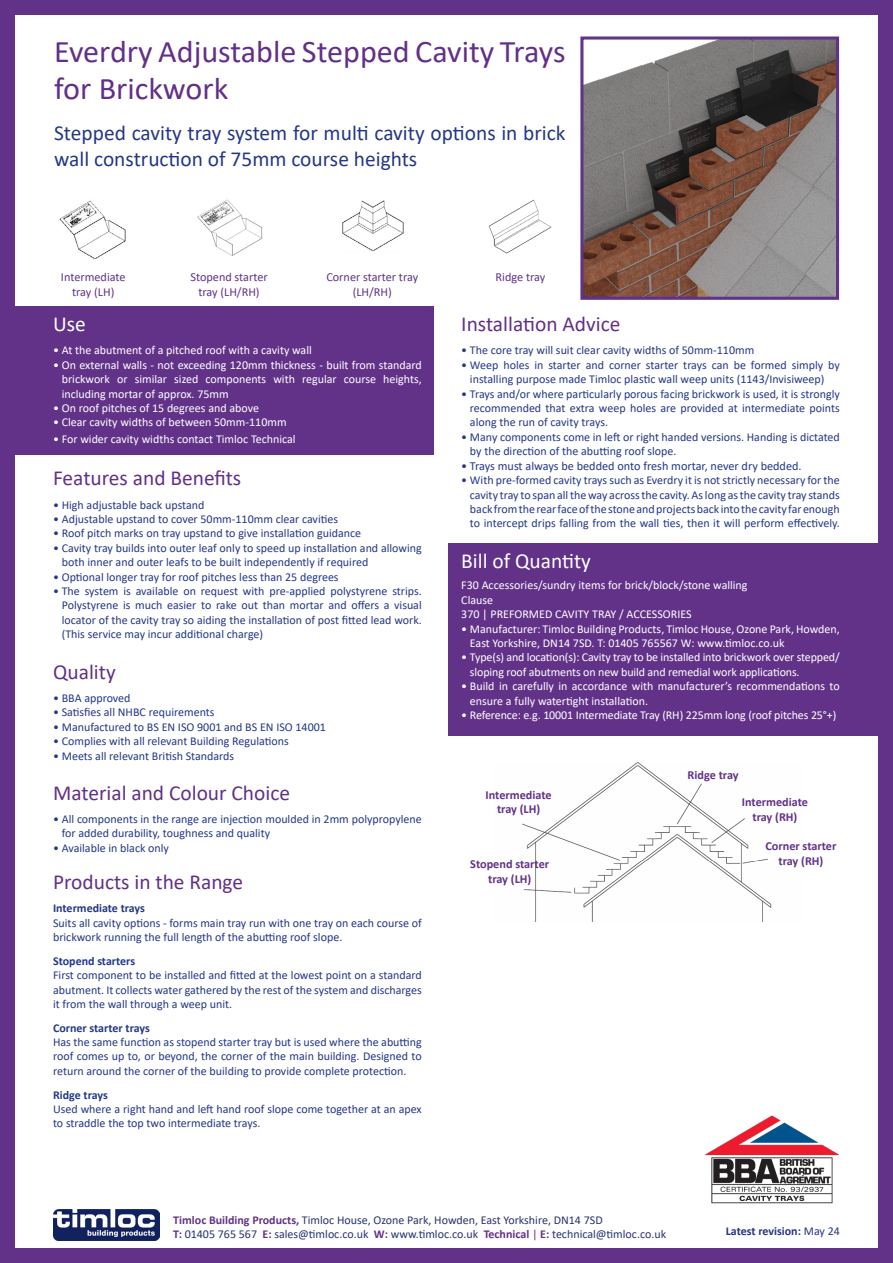
<style>
.page{position:relative;width:893px;height:1263px;background:#fff}
.page>*{position:absolute;margin:0;border:0;box-sizing:border-box;transform-origin:0 0}
.t1{font:31.5px/37.8px "Calibri";color:#633088}
.t2{font:21.45px/25.7px "Calibri";color:#243887}
.t3{font:21.45px "Calibri";color:#633088}
.t4{font:21.45px "Calibri";color:#fff}
.t5{font:700 12.3px/14.7px "Calibri";color:#623288;text-align:center}
.t6{font:12.3px/14.7px "Calibri";color:#623288;text-align:center}
.t7{font:12.3px "Calibri";color:#243887}
.t8{font:12px/14.4px "Calibri";color:#243887}
.t9{font:12px/14.4px "Calibri";color:#fff}
.t10{font:12px/14.4px "Calibri";color:#283371}
.t11{font:700 12px "Calibri";color:#243887}
.t12{font:700 12px "Calibri";color:#283583}
.s1{font-weight:700;color:#623288}
.s2{color:#623288}
.s3{font-weight:400}
</style>
<div class="page">
<div style="left:0;top:0;width:893px;height:1263px;border:15px solid #623288"></div>
<img style="left:53px;top:1209px;width:107px;height:31px">
<div style="left:449px;top:543px;width:444px;height:193px;background:#623288"></div>
<div style="left:0;top:307px;width:433px;height:148px;background:#623288"></div>
<img style="left:59px;top:201px;width:67px;height:59px">
<img style="left:197px;top:199px;width:66px;height:57px">
<img style="left:342px;top:200px;width:62px;height:52px">
<img style="left:488px;top:199px;width:64px;height:55px">
<img style="left:522px;top:762px;width:250px;height:160px">
<img style="left:584px;top:40px;width:251px;height:256px">
<div style="left:580px;top:36px;width:259px;height:264px;border:3px solid #623288"></div>
<img style="left:704px;top:1115px;width:135px;height:88px">
<h1 class="t1" style="left:54px;top:32px;width:513px">Everdry Adjustable Stepped Cavity Trays for Brickwork</h1>
<h2 class="t2" style="left:54px;top:119px;width:513px">Stepped cavity tray system for multi cavity options in brick wall construction of 75mm course heights</h2>
<p class="t6" style="left:61px;top:270px;width:66px">Intermediate tray (LH)</p>
<p class="t6" style="left:190px;top:270px;width:79px">Stopend starter tray (LH/RH)</p>
<p class="t6" style="left:326px;top:270px;width:93px">Corner starter tray (LH/RH)</p>
<p class="t6" style="left:496px;top:269px;width:51px">Ridge tray</p>
<h2 class="t4" style="left:53px;top:309px;width:34px">Use</h2>
<p class="t9" style="left:53px;top:343px;width:260px">• At the abutment of a pitched roof with a cavity wall</p>
<p class="t9" style="left:62px;top:357px;width:362px;text-align:justify;text-indent:-9px">• On external walls - not exceeding 120mm thickness - built from standard brickwork or similar sized components with regular course heights, including mortar of approx. 75mm</p>
<p class="t9" style="left:53px;top:400px;width:207px">• On roof pitches of 15 degrees and above</p>
<p class="t9" style="left:53px;top:415px;width:235px">• Clear cavity widths of between 50mm-110mm</p>
<p class="t9" style="left:53px;top:432px;width:244px">• For wider cavity widths contact Timloc Technical</p>
<h2 class="t3" style="left:53px;top:463px;width:190px">Features and Benefits</h2>
<p class="t8" style="left:53px;top:497px;width:153px">• High adjustable back upstand</p>
<p class="t8" style="left:53px;top:511px;width:287px">• Adjustable upstand to cover 50mm-110mm clear cavities</p>
<p class="t8" style="left:53px;top:526px;width:310px">• Roof pitch marks on tray upstand to give installation guidance</p>
<p class="t8" style="left:62px;top:540px;width:362px;text-indent:-9px">• Cavity tray builds into outer leaf only to speed up installation and allowing both inner and outer leafs to be built independently if required</p>
<p class="t8" style="left:53px;top:569px;width:287px">• Optional longer tray for roof pitches less than 25 degrees</p>
<p class="t8" style="left:62px;top:583px;width:362px;text-align:justify;text-indent:-9px">• The system is available on request with pre-applied polystyrene strips.<br>Polystyrene is much easier to rake out than mortar and offers a visual locator of the cavity tray so aiding the installation of post fitted lead work. (This service may incur additional charge)</p>
<h2 class="t3" style="left:53px;top:656px;width:64px">Quality</h2>
<p class="t8" style="left:53px;top:690px;width:79px">• BBA approved</p>
<p class="t8" style="left:53px;top:705px;width:163px">• Satisfies all NHBC requirements</p>
<p class="t8" style="left:53px;top:719px;width:274px">• Manufactured to BS EN ISO 9001 and BS EN ISO 14001</p>
<p class="t8" style="left:53px;top:734px;width:237px">• Complies with all relevant Building Regulations</p>
<p class="t8" style="left:53px;top:748px;width:183px">• Meets all relevant British Standards</p>
<h2 class="t3" style="left:53px;top:778px;width:239px">Material and Colour Choice</h2>
<p class="t8" style="left:62px;top:811px;width:362px;text-indent:-9px">• All components in the range are injection moulded in 2mm polypropylene for added durability, toughness and quality</p>
<p class="t8" style="left:53px;top:841px;width:117px">• Available in black only</p>
<h2 class="t3" style="left:53px;top:867px;width:192px">Products in the Range</h2>
<p class="t11" style="left:53px;top:900px;width:93px">Intermediate trays</p>
<p class="t8" style="left:53px;top:915px;width:370px">Suits all cavity options - forms main tray run with one tray on each course of brickwork running the full length of the abutting roof slope.</p>
<p class="t11" style="left:53px;top:952px;width:84px">Stopend starters</p>
<p class="t8" style="left:53px;top:968px;width:370px;text-align:justify">First component to be installed and fitted at the lowest point on a standard abutment. It collects water gathered by the rest of the system and discharges it from the wall through a weep unit.</p>
<p class="t11" style="left:53px;top:1019px;width:98px">Corner starter trays</p>
<p class="t8" style="left:53px;top:1034px;width:370px;text-align:justify">Has the same function as stopend starter tray but is used where the abutting roof comes up to, or beyond, the corner of the main building. Designed to return around the corner of the building to provide complete protection.</p>
<p class="t11" style="left:53px;top:1086px;width:56px">Ridge trays</p>
<p class="t8" style="left:53px;top:1101px;width:370px">Used where a right hand and left hand roof slope come together at an apex to straddle the top two intermediate trays.</p>
<h2 class="t3" style="left:461px;top:309px;width:161px">Installation Advice</h2>
<p class="t8" style="left:461px;top:343px;width:294px">• The core tray will suit clear cavity widths of 50mm-110mm</p>
<p class="t8" style="left:461px;top:357px;width:380px;text-align:center">• Weep holes in starter and corner starter trays can be formed simply by installing purpose made Timloc plastic wall weep units (1143/Invisiweep)</p>
<p class="t8" style="left:470px;top:386px;width:371px;text-align:justify;text-indent:-9px">• Trays and/or where particularly porous facing brickwork is used, it is strongly recommended that extra weep holes are provided at intermediate points along the run of cavity trays.</p>
<p class="t8" style="left:470px;top:429px;width:371px;text-indent:-9px">• Many components come in left or right handed versions. Handing is dictated by the direction of the abutting roof slope.</p>
<p class="t7" style="left:461px;top:457px;width:342px">• Trays must always be bedded onto fresh mortar, never dry bedded.</p>
<p class="t8" style="left:470px;top:473px;width:371px;text-align:justify;text-indent:-9px">• With pre-formed cavity trays such as Everdry it is not strictly necessary for the cavity tray to span all the way across the cavity. As long as the cavity tray stands back from the rear face of the stone and projects back into the cavity far enough to intercept drips falling from the wall ties, then it will perform effectively.</p>
<h2 class="t4" style="left:461px;top:546px;width:131px">Bill of Quantity</h2>
<p class="t9" style="left:461px;top:578px;width:288px">F30 Accessories/sundry items for brick/block/stone walling<br>Clause<br>370 | PREFORMED CAVITY TRAY / ACCESSORIES</p>
<p class="t9" style="left:470px;top:621px;width:371px;text-indent:-9px">• Manufacturer: Timloc Building Products, Timloc House, Ozone Park, Howden,<br>East Yorkshire, DN14 7SD. T: 01405 765567 W: www.timloc.co.uk</p>
<p class="t9" style="left:470px;top:650px;width:371px;text-indent:-9px">• Type(s) and location(s): Cavity tray to be installed into brickwork over stepped/ sloping roof abutments on new build and remedial work applications.</p>
<p class="t9" style="left:470px;top:679px;width:371px;text-indent:-9px">• Build in carefully in accordance with manufacturer’s recommendations to ensure a fully watertight installation.</p>
<p class="t9" style="left:461px;top:707px;width:377px">• Reference: e.g. 10001 Intermediate Tray (RH) 225mm long (roof pitches 25°+)</p>
<p class="t5" style="left:486px;top:787px;width:68px">Intermediate tray (LH)</p>
<p class="t5" style="left:470px;top:856px;width:81px">Stopend starter tray (LH)</p>
<p class="t5" style="left:688px;top:767px;width:53px">Ridge tray</p>
<p class="t5" style="left:742px;top:795px;width:68px">Intermediate tray (RH)</p>
<p class="t5" style="left:765px;top:839px;width:73px">Corner starter tray (RH)</p>
<p class="t10" style="left:173px;top:1212px;width:494px"><span class="s1">Timloc Building Products,</span> Timloc House, Ozone Park, Howden, East Yorkshire, DN14 7SD<br><span class="s1">T:</span> 01405 765 567 <span class="s1">E:</span> sales@timloc.co.uk <span class="s1">W:</span> www.timloc.co.uk <span class="s1">Technical</span> <span class="s2">|</span> <span class="s1">E:</span> technical@timloc.co.uk</p>
<p class="t12" style="left:726px;top:1222px;width:115px">Latest revision: <span class="s3">May 24</span></p>
</div>
